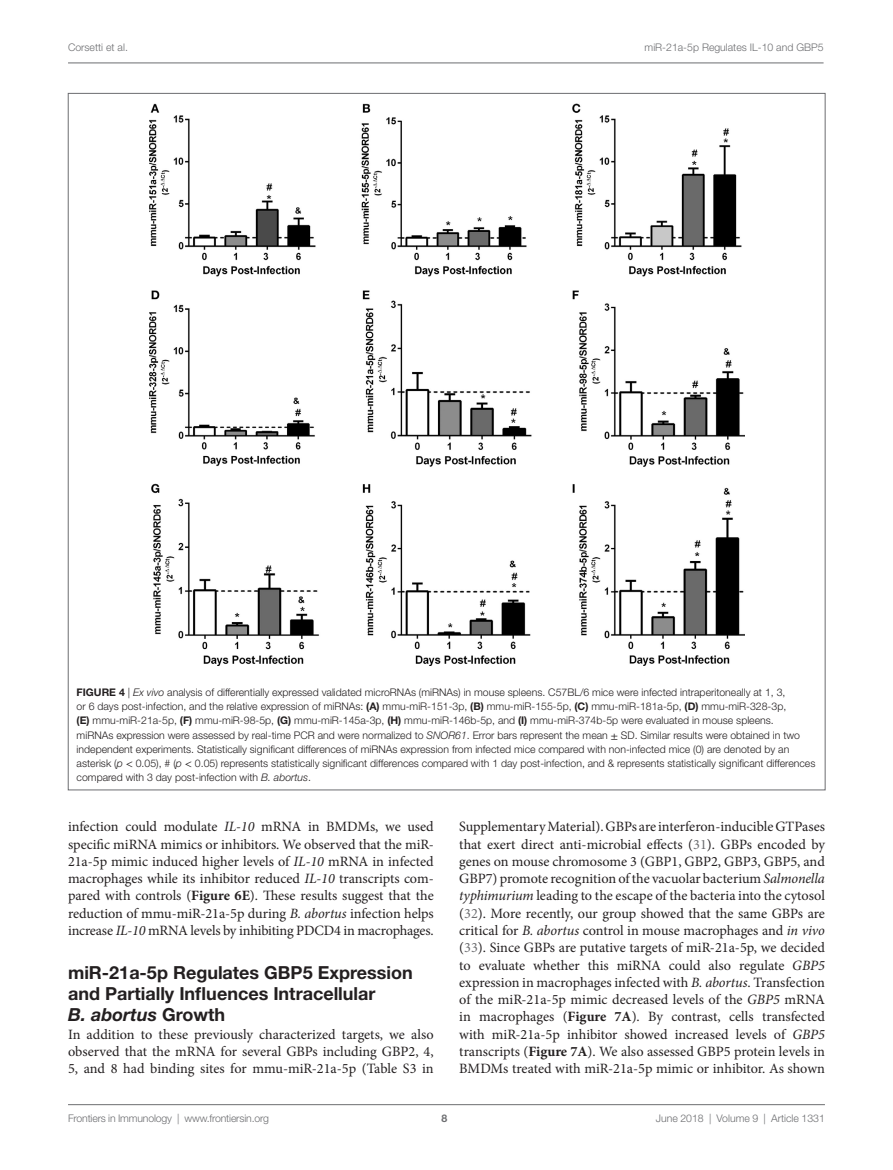
<style>
.page{position:relative;width:893px;height:1170px;background:#fff}
.page>*{position:absolute;margin:0;border:0;box-sizing:border-box;transform-origin:0 0}
.t1{font:700 18px/21px "Helvetica Neue LT Std";color:#231f20}
.t2{font:14.25px/17.2px "Minion Pro";letter-spacing:-.005em;color:#231f20;text-align:justify}
.t3{font:300 10.5px/14.2px "Helvetica Neue LT Std";color:#231f20}
.t4{font:300 10.5px "Helvetica Neue LT Std";color:#6c6d70}
.t5{font:700 10.5px "Helvetica Neue LT Std";color:#6c6d70}
.s1{font-weight:700}
.s2{font-style:italic}
.s3{font-family:"STIX General";font-weight:400}
.s4{color:#6c6d70}
</style>
<div class="page">
<img style="left:149px;top:103px;width:595px;height:563px">
<hr style="left:68px;top:63px;width:756px;height:1px;background:#6c6d70">
<hr style="left:68px;top:1104px;width:757px;height:1px;background:#6c6d70">
<p class="t4" style="left:68px;top:41px;width:61px">Corsetti et al.</p>
<p class="t4" style="left:645px;top:41px;width:180px">miR-21a-5p Regulates IL-10 and GBP5</p>
<p class="t3" style="left:77px;top:684px;width:740px"><span class="s1">Figure 4</span> | <span class="s2">Ex vivo</span> analysis of differentially expressed validated microRNAs (miRNAs) in mouse spleens. C57BL/6 mice were infected intraperitoneally at 1, 3,<br>or 6 days post-infection, and the relative expression of miRNAs: <span class="s1">(A)</span> mmu-miR-151-3p, <span class="s1">(B)</span> mmu-miR-155-5p, <span class="s1">(C)</span> mmu-miR-181a-5p, <span class="s1">(D)</span> mmu-miR-328-3p,<br><span class="s1">(E)</span> mmu-miR-21a-5p, <span class="s1">(F)</span> mmu-miR-98-5p, <span class="s1">(G)</span> mmu-miR-145a-3p, <span class="s1">(H)</span> mmu-miR-146b-5p, and <span class="s1">(I)</span> mmu-miR-374b-5p were evaluated in mouse spleens.<br>miRNAs expression were assessed by real-time PCR and were normalized to <span class="s2">SNOR61</span>. Error bars represent the mean <span class="s3">±</span> SD. Similar results were obtained in two independent experiments. Statistically significant differences of miRNAs expression from infected mice compared with non-infected mice (0) are denoted by an asterisk (<span class="s2">p</span> <span class="s3">&lt;</span> 0.05), # (<span class="s2">p</span> <span class="s3">&lt;</span> 0.05) represents statistically significant differences compared with 1 day post-infection, and &amp; represents statistically significant differences compared with 3 day post-infection with <span class="s2">B. abortus</span>.</p>
<p class="t2" style="left:68px;top:818px;width:367px">infection could modulate <span class="s2">IL-10</span> mRNA in BMDMs, we used specific miRNA mimics or inhibitors. We observed that the miR-21a-5p mimic induced higher levels of <span class="s2">IL-10</span> mRNA in infected macrophages while its inhibitor reduced <span class="s2">IL-10</span> transcripts com&shy;pared with controls (<span class="s1">Figure 6E</span>). These results suggest that the reduction of mmu-miR-21a-5p during <span class="s2">B. abortus</span> infection helps increase <span class="s2">IL-10</span> mRNA levels by inhibiting PDCD4 in macrophages.</p>
<p class="t1" style="left:68px;top:961px;width:346px">miR-21a-5p Regulates GBP5 Expression and Partially Influences Intracellular<br><span class="s2">B. abortus</span> Growth</p>
<p class="t2" style="left:68px;top:1025px;width:367px">In addition to these previously characterized targets, we also observed that the mRNA for several GBPs including GBP2, 4, 5, and 8 had binding sites for mmu-miR-21a-5p (Table S3 in</p>
<p class="t2" style="left:459px;top:818px;width:367px">Supplementary Material). GBPs are interferon-inducible GTPases that exert direct anti-microbial effects (<span class="s4">31</span>). GBPs encoded by genes on mouse chromosome 3 (GBP1, GBP2, GBP3, GBP5, and GBP7) promote recognition of the vacuolar bacterium <span class="s2">Salmonella typhimurium</span> leading to the escape of the bacteria into the cytosol (<span class="s4">32</span>). More recently, our group showed that the same GBPs are critical for <span class="s2">B. abortus</span> control in mouse macrophages and <span class="s2">in vivo </span>(<span class="s4">33</span>). Since GBPs are putative targets of miR-21a-5p, we decided to evaluate whether this miRNA could also regulate <span class="s2">GBP5 </span>expression in macrophages infected with <span class="s2">B. abortus</span>. Transfection of the miR-21a-5p mimic decreased levels of the <span class="s2">GBP5</span> mRNA in macrophages (<span class="s1">Figure 7A</span>). By contrast, cells transfected with miR-21a-5p inhibitor showed increased levels of <span class="s2">GBP5 </span>transcripts (<span class="s1">Figure 7A</span>). We also assessed GBP5 protein levels in BMDMs treated with miR-21a-5p mimic or inhibitor. As shown</p>
<p class="t4" style="left:68px;top:1111px;width:203px">Frontiers in Immunology | www.frontiersin.org</p>
<p class="t4" style="left:656px;top:1111px;width:171px">June 2018 | Volume 9 | Article 1331</p>
<p class="t5" style="left:441px;top:1111px;width:7px">8</p>
</div>
